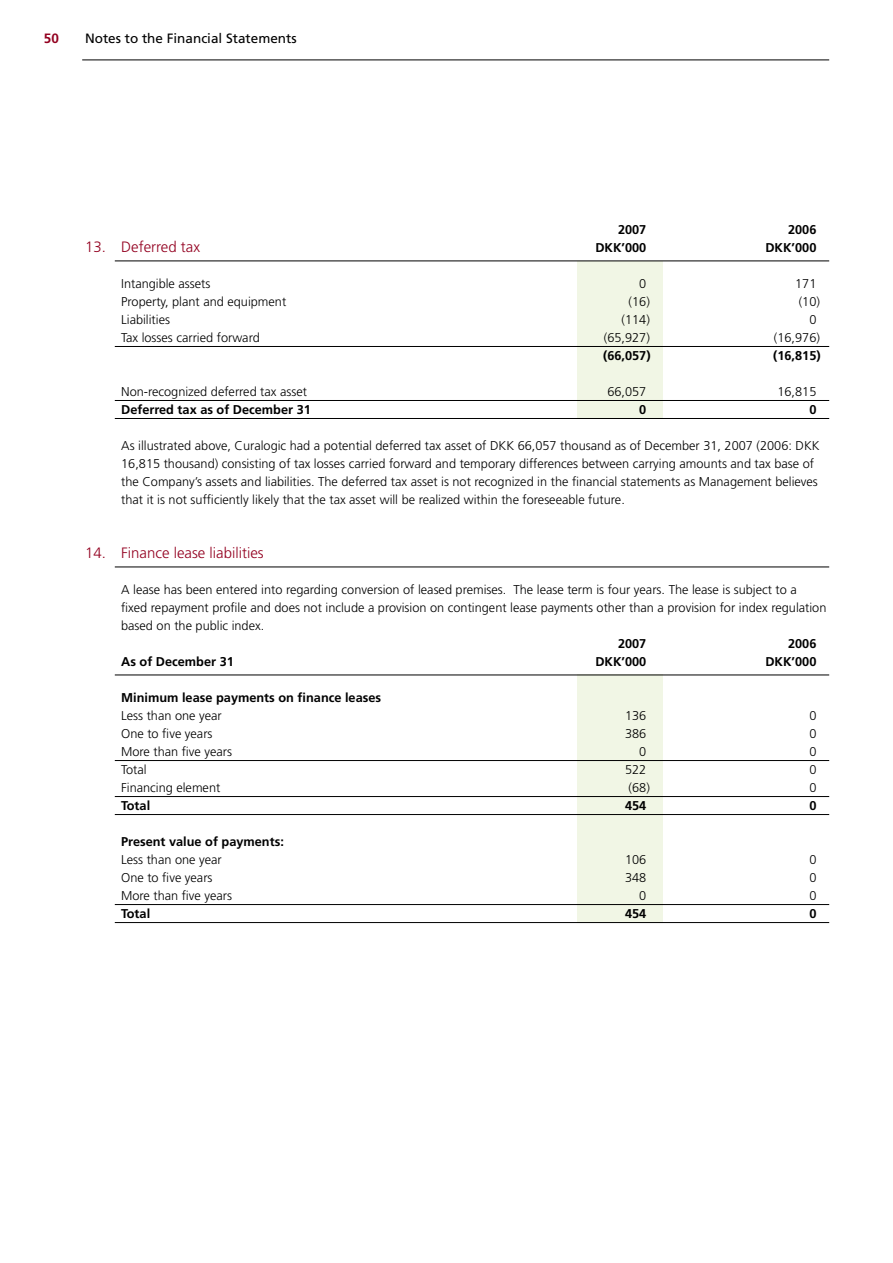
<style>
.page{position:relative;width:893px;height:1263px;background:#fff}
.page>*{position:absolute;margin:0;border:0;box-sizing:border-box;transform-origin:0 0}
.t1{font:300 15px "Frutiger";color:#930020}
.t2{font:13.5px "Frutiger";color:#000}
.t3{font:700 13.5px "Frutiger";color:#930020}
.t4{font:300 12.75px/18px "Frutiger";color:#000}
.t5{font:700 12.75px "Frutiger";color:#000}
</style>
<div class="page">
<hr style="left:82px;top:60px;width:747px;height:1px;background:#000">
<div style="left:577px;top:261px;width:85px;height:157px;background:#f1f6e5"></div>
<div style="left:577px;top:675px;width:85px;height:248px;background:#f1f6e5"></div>
<hr style="left:115px;top:261px;width:714px;height:1px;background:#000">
<hr style="left:115px;top:346px;width:714px;height:1px;background:#000">
<hr style="left:115px;top:400px;width:714px;height:1px;background:#000">
<hr style="left:115px;top:418px;width:714px;height:1px;background:#000">
<hr style="left:115px;top:567px;width:714px;height:1px;background:#000">
<hr style="left:115px;top:675px;width:714px;height:1px;background:#000">
<hr style="left:115px;top:760px;width:714px;height:1px;background:#000">
<hr style="left:115px;top:796px;width:714px;height:1px;background:#000">
<hr style="left:115px;top:814px;width:714px;height:1px;background:#000">
<hr style="left:115px;top:904px;width:714px;height:1px;background:#000">
<hr style="left:115px;top:922px;width:714px;height:1px;background:#000">
<p class="t3" style="left:44px;top:30px;width:17px">50</p>
<p class="t2" style="left:85px;top:30px;width:213px">Notes to the Financial Statements</p>
<p class="t5" style="left:618px;top:222px;width:30px">2007</p>
<p class="t5" style="left:788px;top:222px;width:30px">2006</p>
<p class="t1" style="left:85px;top:238px;width:117px">13. Deferred tax</p>
<p class="t5" style="left:595px;top:240px;width:53px">DKK’000</p>
<p class="t5" style="left:765px;top:240px;width:53px">DKK’000</p>
<p class="t4" style="left:121px;top:275px;width:91px">Intangible assets</p>
<p class="t4" style="left:639px;top:275px;width:9px">0</p>
<p class="t4" style="left:795px;top:275px;width:23px">171</p>
<p class="t4" style="left:121px;top:293px;width:167px">Property, plant and equipment</p>
<p class="t4" style="left:629px;top:293px;width:23px">(16)</p>
<p class="t4" style="left:799px;top:293px;width:23px">(10)</p>
<p class="t4" style="left:121px;top:311px;width:50px">Liabilities</p>
<p class="t4" style="left:621px;top:311px;width:30px">(114)</p>
<p class="t4" style="left:809px;top:311px;width:9px">0</p>
<p class="t4" style="left:121px;top:329px;width:140px">Tax losses carried forward</p>
<p class="t4" style="left:604px;top:329px;width:48px">(65,927)</p>
<p class="t4" style="left:774px;top:329px;width:48px">(16,976)</p>
<p class="t5" style="left:603px;top:348px;width:49px">(66,057)</p>
<p class="t5" style="left:773px;top:348px;width:49px">(16,815)</p>
<p class="t4" style="left:121px;top:383px;width:187px">Non-recognized deferred tax asset</p>
<p class="t4" style="left:607px;top:383px;width:40px">66,057</p>
<p class="t4" style="left:777px;top:383px;width:40px">16,815</p>
<p class="t5" style="left:121px;top:402px;width:191px">Deferred tax as of December 31</p>
<p class="t5" style="left:639px;top:402px;width:9px">0</p>
<p class="t5" style="left:809px;top:402px;width:9px">0</p>
<p class="t4" style="left:121px;top:437px;width:700px">As illustrated above, Curalogic had a potential deferred tax asset of DKK 66,057 thousand as of December 31, 2007 (2006: DKK 16,815 thousand) consisting of tax losses carried forward and temporary differences between carrying amounts and tax base of the Company’s assets and liabilities. The deferred tax asset is not recognized in the financial statements as Management believes that it is not sufficiently likely that the tax asset will be realized within the foreseeable future.</p>
<p class="t1" style="left:85px;top:544px;width:180px">14. Finance lease liabilities</p>
<p class="t4" style="left:121px;top:581px;width:707px">A lease has been entered into regarding conversion of leased premises. The lease term is four years. The lease is subject to a<br>fixed repayment profile and does not include a provision on contingent lease payments other than a provision for index regulation based on the public index.</p>
<p class="t5" style="left:618px;top:636px;width:30px">2007</p>
<p class="t5" style="left:788px;top:636px;width:30px">2006</p>
<p class="t5" style="left:121px;top:654px;width:114px">As of December 31</p>
<p class="t5" style="left:595px;top:654px;width:53px">DKK’000</p>
<p class="t5" style="left:765px;top:654px;width:53px">DKK’000</p>
<p class="t5" style="left:121px;top:690px;width:262px">Minimum lease payments on finance leases</p>
<p class="t4" style="left:121px;top:707px;width:102px">Less than one year</p>
<p class="t4" style="left:625px;top:707px;width:23px">136</p>
<p class="t4" style="left:809px;top:707px;width:9px">0</p>
<p class="t4" style="left:121px;top:725px;width:93px">One to five years</p>
<p class="t4" style="left:625px;top:725px;width:23px">386</p>
<p class="t4" style="left:809px;top:725px;width:9px">0</p>
<p class="t4" style="left:121px;top:743px;width:112px">More than five years</p>
<p class="t4" style="left:639px;top:743px;width:9px">0</p>
<p class="t4" style="left:809px;top:743px;width:9px">0</p>
<p class="t4" style="left:121px;top:761px;width:27px">Total</p>
<p class="t4" style="left:625px;top:761px;width:23px">522</p>
<p class="t4" style="left:809px;top:761px;width:9px">0</p>
<p class="t4" style="left:121px;top:779px;width:101px">Financing element</p>
<p class="t4" style="left:629px;top:779px;width:23px">(68)</p>
<p class="t4" style="left:809px;top:779px;width:9px">0</p>
<p class="t5" style="left:121px;top:798px;width:31px">Total</p>
<p class="t5" style="left:625px;top:798px;width:23px">454</p>
<p class="t5" style="left:809px;top:798px;width:9px">0</p>
<p class="t5" style="left:121px;top:834px;width:164px">Present value of payments:</p>
<p class="t4" style="left:121px;top:851px;width:102px">Less than one year</p>
<p class="t4" style="left:625px;top:851px;width:23px">106</p>
<p class="t4" style="left:809px;top:851px;width:9px">0</p>
<p class="t4" style="left:121px;top:869px;width:93px">One to five years</p>
<p class="t4" style="left:625px;top:869px;width:23px">348</p>
<p class="t4" style="left:809px;top:869px;width:9px">0</p>
<p class="t4" style="left:121px;top:887px;width:112px">More than five years</p>
<p class="t4" style="left:639px;top:887px;width:9px">0</p>
<p class="t4" style="left:809px;top:887px;width:9px">0</p>
<p class="t5" style="left:121px;top:906px;width:31px">Total</p>
<p class="t5" style="left:625px;top:906px;width:23px">454</p>
<p class="t5" style="left:809px;top:906px;width:9px">0</p>
</div>
